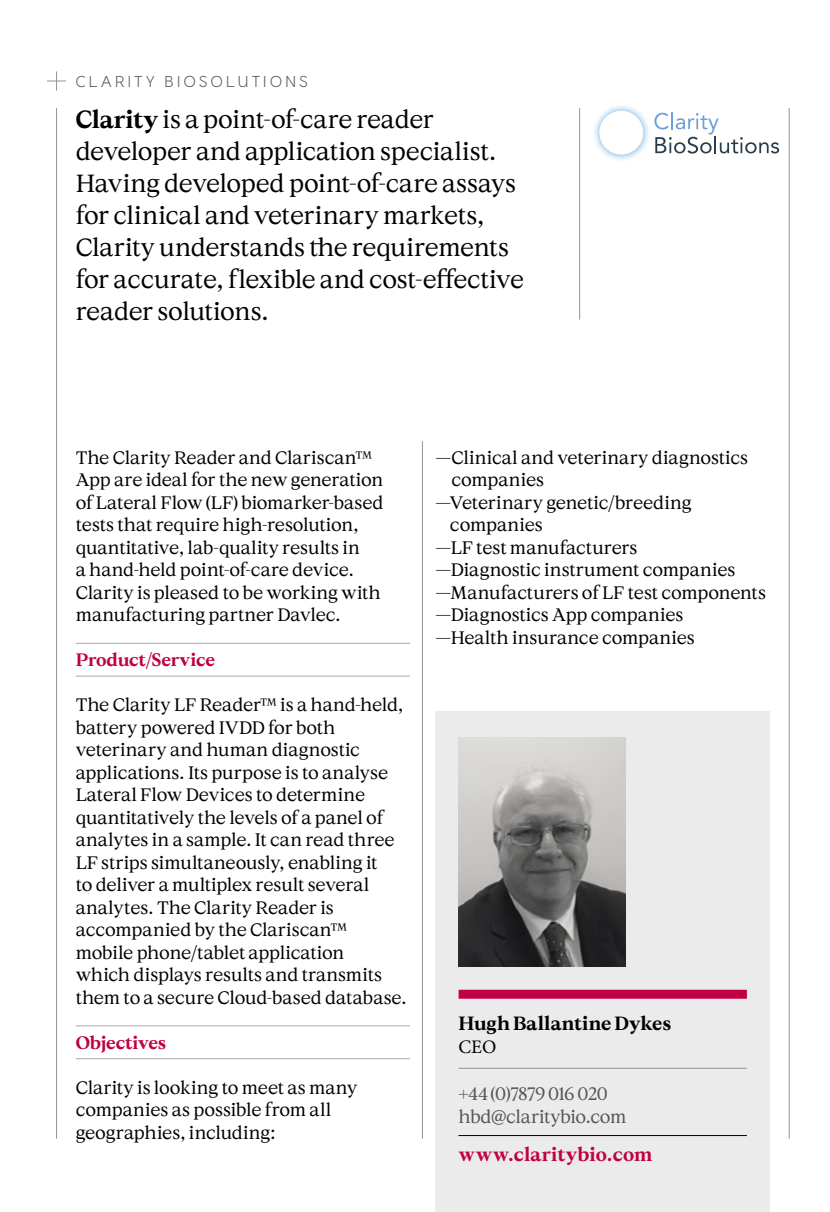
<style>
.page{position:relative;width:830px;height:1212px;background:#fff}
.page>*{position:absolute;margin:0;border:0;box-sizing:border-box;transform-origin:0 0}
.StandFirst_Serif_16{font:24.75px/31.9px "Cymru Serif";letter-spacing:-.015em;color:#000}
.StandFirst_Serif_16-2{font:700 19.12px "Cymru Serif";letter-spacing:.005em;color:#000}
.URL{font:700 19.12px "Cymru Serif";letter-spacing:.01em;color:#c00045}
._03_Name_Line{font:19.12px "Minion Pro";color:#000}
._02_Body{font:18px/22.5px "Wales Serif";letter-spacing:-.01em;color:#000}
._02_Body-2{font:18px/22.9px "Wales Serif";letter-spacing:-.025em;color:#555}
._01_Red_Title_Line{font:700 18px "Cymru Serif";letter-spacing:-.01em;color:#c00045}
.t1{font:300 15.75px "Wales Sans Headline";letter-spacing:.22em;color:#555}
.s1{font-weight:700}
</style>
<div class="page">
<hr style="left:788px;top:108px;width:1px;height:1031px;background:#939393">
<hr style="left:56px;top:108px;width:1px;height:1031px;background:#939393">
<svg style="left:47px;top:71px;width:19px;height:20px"></svg>
<hr style="left:76px;top:643px;width:334px;height:1px;background:#aaa">
<hr style="left:76px;top:676px;width:334px;height:1px;background:#aaa">
<hr style="left:76px;top:1025px;width:334px;height:1px;background:#aaa">
<hr style="left:76px;top:1058px;width:334px;height:1px;background:#aaa">
<hr style="left:422px;top:441px;width:1px;height:698px;background:#939393">
<img style="left:594px;top:106px;width:55px;height:54px">
<div style="left:599px;top:111px;width:43px;height:43px;background:#fff;border-radius:50%"></div>
<div style="left:599px;top:111px;width:43px;height:43px;border:1px solid #fff;border-radius:50%"></div>
<svg style="left:654px;top:112px;width:124px;height:42px"></svg>
<hr style="left:579px;top:108px;width:1px;height:212px;background:#939393">
<div style="left:435px;top:711px;width:334px;height:501px;background:#ebebeb"></div>
<div style="left:458px;top:990px;width:288px;height:9px;background:#c00045"></div>
<img style="left:458px;top:737px;width:167px;height:230px">
<hr style="left:458px;top:1068px;width:288px;height:1px;background:#939393">
<hr style="left:458px;top:1135px;width:288px;height:1px;background:#000">
<p class="t1" style="left:76px;top:71px;width:233px">CLARITY BIOSOLUTIONS</p>
<p class="StandFirst_Serif_16" style="left:76px;top:103px;width:449px"><span class="s1">Clarity</span> is a point-of-care reader developer and application specialist.<br>Having developed point-of-care assays for clinical and veterinary markets, Clarity understands the requirements for accurate, flexible and cost-effective reader solutions.</p>
<p class="_02_Body" style="left:76px;top:446px;width:309px">The Clarity Reader and Clariscan™ App are ideal for the new generation of Lateral Flow (LF) biomarker-based tests that require high-resolution, quantitative, lab-quality results in<br>a hand-held point-of-care device.<br>Clarity is pleased to be working with manufacturing partner Davlec.</p>
<p class="_01_Red_Title_Line" style="left:76px;top:649px;width:141px">Product/Service</p>
<p class="_02_Body" style="left:76px;top:693px;width:332px">The Clarity LF Reader™ is a hand-held, battery powered IVDD for both veterinary and human diagnostic applications. Its purpose is to analyse Lateral Flow Devices to determine quantitatively the levels of a panel of analytes in a sample. It can read three LF strips simultaneously, enabling it<br>to deliver a multiplex result several analytes. The Clarity Reader is accompanied by the Clariscan™ mobile phone/tablet application<br>which displays results and transmits them to a secure Cloud-based database.</p>
<p class="_01_Red_Title_Line" style="left:76px;top:1031px;width:92px">Objectives</p>
<p class="_02_Body" style="left:76px;top:1076px;width:283px">Clarity is looking to meet as many companies as possible from all geographies, including:</p>
<p class="_02_Body" style="left:451px;top:446px;width:298px;text-indent:-16px">—Clinical and veterinary diagnostics companies</p>
<p class="_02_Body" style="left:450px;top:491px;width:243px;text-indent:-14px">—Veterinary genetic/breeding companies</p>
<p class="_02_Body" style="left:435px;top:536px;width:203px">—LF test manufacturers</p>
<p class="_02_Body" style="left:435px;top:558px;width:301px">—Diagnostic instrument companies</p>
<p class="_02_Body" style="left:435px;top:581px;width:332px">—Manufacturers of LF test components</p>
<p class="_02_Body" style="left:435px;top:603px;width:249px">—Diagnostics App companies</p>
<p class="_02_Body" style="left:435px;top:626px;width:261px">—Health insurance companies</p>
<p class="StandFirst_Serif_16-2" style="left:458px;top:1011px;width:214px">Hugh Ballantine Dykes</p>
<p class="_03_Name_Line" style="left:458px;top:1033px;width:39px">CEO</p>
<p class="_02_Body-2" style="left:458px;top:1081px;width:169px">+44 (0)7879 016 020 hbd@claritybio.com</p>
<p class="URL" style="left:458px;top:1143px;width:195px">www.claritybio.com</p>
</div>
